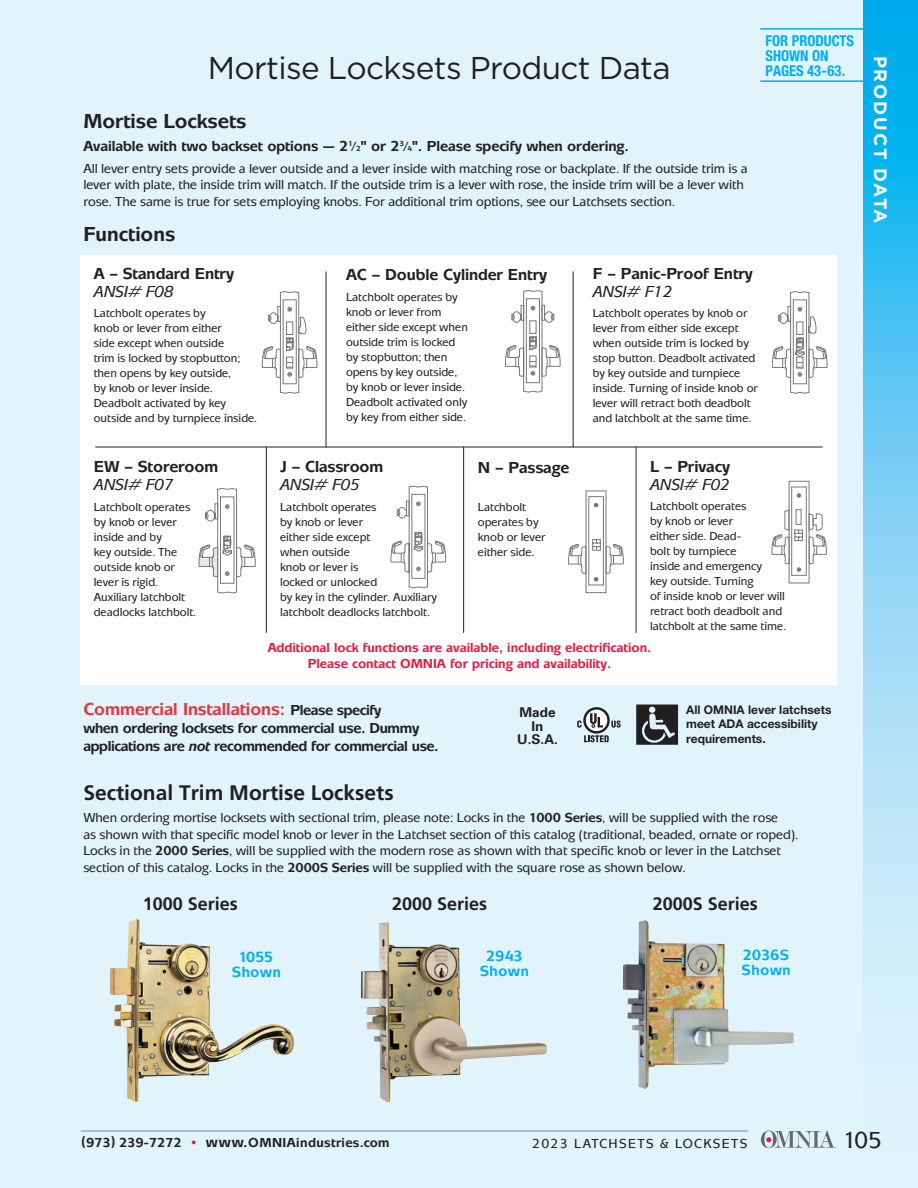
<style>
.page{position:relative;width:918px;height:1188px;background:#e1f4fc}
.page>*{position:absolute;margin:0;border:0;box-sizing:border-box;transform-origin:0 0}
.t1{font:31.5px "Gotham";letter-spacing:-.02em;color:#231f20}
.t2{font:500 24px "Mixage ITC Std";color:#231f20}
.t3{font:700 21px "Frutiger LT Std";color:#231f20}
.t4{font:700 21px "Mixage ITC Std";color:#231f20}
.t5{font:700 18px "Mixage ITC Std";letter-spacing:-.005em;color:#e1373d}
.t6{font:700 18px "Frutiger LT Std";color:#231f20}
.t7{font:700 18px "Gotham";letter-spacing:.1em;color:#fff}
.t8{font:700 16.5px "Mixage ITC Std";letter-spacing:-.005em;color:#231f20}
.t9{font:italic 500 16.5px "Mixage ITC Std";letter-spacing:-.005em;color:#231f20}
.t10{font:700 15px/18px "Mixage ITC Std";letter-spacing:-.025em;color:#231f20}
.t11{font:700 15px "Mixage ITC Std";letter-spacing:-.005em;color:#231f20}
.t12{font:700 condensed 15px/15px "Helvetica Neue LT Std";color:#00aeef}
.t13{font:500 13.5px/16.5px "Mixage ITC Std";letter-spacing:-.005em;color:#231f20}
.t14{font:700 13.5px/16.5px "Mixage ITC Std";color:#e4183e;text-align:center}
.t15{font:700 13.5px "Mixage ITC Std";letter-spacing:.025em;color:#231f20}
.t16{font:700 13.5px/15px "Mixage";letter-spacing:.025em;color:#00aeef;text-align:center}
.t17{font:500 13.5px "Mixage ITC Std";letter-spacing:.1em;color:#231f20}
.t18{font:700 13.5px/13.5px "Univers LT Pro 65";color:#231f20;text-align:center}
.t19{font:500 12px/15px "Mixage ITC Std";letter-spacing:-.005em;color:#231f20}
.t20{font:700 12px/14.4px "Helvetica Neue LT Std";color:#231f20}
.s1{font-size:13.8px}
.s2{font-size:7.65px}
.s3{font-size:15px;color:#231f20}
.s4{font-style:italic}
.s5{font-weight:700}
.s6{font-weight:400;color:#e4183e}
.s7{font-size:15px}
</style>
<div class="page">
<svg style="left:863px;top:0;width:55px;height:1015px;background:#72cef4"></svg>
<hr style="left:81px;top:1131px;width:667px;height:1px;background:#231f20">
<svg style="left:761px;top:1131px;width:75px;height:17px"></svg>
<svg style="left:584px;top:735px;width:25px;height:7px"></svg>
<svg style="left:611px;top:720px;width:10px;height:8px"></svg>
<svg style="left:583px;top:707px;width:27px;height:27px"></svg>
<div style="left:586px;top:710px;width:21px;height:21px;background:#fff;border-radius:50%"></div>
<svg style="left:590px;top:713px;width:13px;height:14px"></svg>
<svg style="left:577px;top:720px;width:5px;height:8px"></svg>
<div style="left:80px;top:255px;width:757px;height:430px;background:#fff"></div>
<svg style="left:262px;top:291px;width:55px;height:103px"></svg>
<svg style="left:505px;top:290px;width:56px;height:102px"></svg>
<svg style="left:199px;top:488px;width:57px;height:105px"></svg>
<svg style="left:568px;top:490px;width:56px;height:103px"></svg>
<svg style="left:391px;top:486px;width:55px;height:102px"></svg>
<svg style="left:772px;top:291px;width:55px;height:103px"></svg>
<hr style="left:326px;top:272px;width:1px;height:175px;background:#231f20">
<hr style="left:266px;top:447px;width:1px;height:186px;background:#231f20">
<hr style="left:463px;top:447px;width:1px;height:186px;background:#231f20">
<hr style="left:636px;top:447px;width:1px;height:186px;background:#231f20">
<hr style="left:573px;top:272px;width:1px;height:175px;background:#231f20">
<hr style="left:95px;top:447px;width:728px;height:1px;background:#231f20">
<img style="left:636px;top:704px;width:43px;height:41px">
<hr style="left:760px;top:28px;width:105px;height:2px;background:#00aeef">
<hr style="left:760px;top:80px;width:105px;height:2px;background:#00aeef">
<img style="left:361px;top:922px;width:186px;height:181px">
<img style="left:110px;top:919px;width:184px;height:183px">
<img style="left:623px;top:920px;width:171px;height:169px">
<svg style="left:771px;top:481px;width:56px;height:102px"></svg>
<div style="left:759px;top:507px;width:24px;height:24px;background:#fff"></div>
<h1 class="t1" style="left:208px;top:51px;width:464px">Mortise Locksets Product Data</h1>
<h3 class="t4" style="left:83px;top:109px;width:164px">Mortise Locksets</h3>
<p class="t11" style="left:83px;top:137px;width:547px">Available with two backset options — 2<sup>1</sup><span class="s1">⁄</span><span class="s2">2</span>" or 2<sup>3</sup><span class="s1">⁄</span><span class="s2">4</span>". Please specify when ordering.</p>
<p class="t13" style="left:83px;top:160px;width:666px">All lever entry sets provide a lever outside and a lever inside with matching rose or backplate. If the outside trim is a lever with plate, the inside trim will match. If the outside trim is a lever with rose, the inside trim will be a lever with rose. The same is true for sets employing knobs. For additional trim options, see our Latchsets section.</p>
<h3 class="t4" style="left:83px;top:221px;width:93px">Functions</h3>
<p class="t12" style="left:765px;top:33px;width:90px">FOR PRODUCTS<br>SHOWN ON<br>PAGES 43-63.</p>
<h3 class="t8" style="left:94px;top:263px;width:142px">A – Standard Entry</h3>
<h3 class="t9" style="left:94px;top:282px;width:81px">ANSI# F08</h3>
<p class="t19" style="left:94px;top:306px;width:165px">Latchbolt operates by<br>knob or lever from either<br>side except when outside<br>trim is locked by stopbutton; then opens by key outside,<br>by knob or lever inside.<br>Deadbolt activated by key outside and by turnpiece inside.</p>
<h3 class="t8" style="left:94px;top:457px;width:126px">EW – Storeroom</h3>
<h3 class="t9" style="left:94px;top:475px;width:81px">ANSI# F07</h3>
<p class="t19" style="left:94px;top:499px;width:104px">Latchbolt operates by knob or lever inside and by<br>key outside. The outside knob or lever is rigid.<br>Auxiliary latchbolt deadlocks latchbolt.</p>
<h3 class="t8" style="left:346px;top:265px;width:203px">AC – Double Cylinder Entry</h3>
<p class="t19" style="left:346px;top:289px;width:123px">Latchbolt operates by knob or lever from either side except when outside trim is locked by stopbutton; then opens by key outside, by knob or lever inside.<br>Deadbolt activated only by key from either side.</p>
<h3 class="t8" style="left:280px;top:457px;width:105px">J – Classroom</h3>
<h3 class="t9" style="left:280px;top:475px;width:81px">ANSI# F05</h3>
<p class="t19" style="left:280px;top:499px;width:158px">Latchbolt operates<br>by knob or lever<br>either side except<br>when outside<br>knob or lever is<br>locked or unlocked<br>by key in the cylinder. Auxiliary latchbolt deadlocks latchbolt.</p>
<h3 class="t8" style="left:478px;top:457px;width:93px">N – Passage</h3>
<p class="t19" style="left:478px;top:500px;width:69px">Latchbolt operates by knob or lever either side.</p>
<h3 class="t8" style="left:593px;top:263px;width:162px">F – Panic-Proof Entry</h3>
<h3 class="t9" style="left:593px;top:282px;width:81px">ANSI# F12</h3>
<p class="t19" style="left:593px;top:306px;width:167px">Latchbolt operates by knob or lever from either side except when outside trim is locked by stop button. Deadbolt activated by key outside and turnpiece inside. Turning of inside knob or lever will retract both deadbolt and latchbolt at the same time.</p>
<h3 class="t8" style="left:650px;top:456px;width:81px">L – Privacy</h3>
<h3 class="t9" style="left:650px;top:474px;width:81px">ANSI# F02</h3>
<p class="t19" style="left:650px;top:498px;width:138px">Latchbolt operates<br>by knob or lever<br>either side. Dead-<br>bolt by turnpiece<br>inside and emergency<br>key outside. Turning<br>of inside knob or lever will retract both deadbolt and latchbolt at the same time.</p>
<p class="t14" style="left:268px;top:639px;width:385px">Additional lock functions are available, including electrification.<br>Please contact OMNIA for pricing and availability.</p>
<h3 class="t5" style="left:83px;top:698px;width:300px">Commercial Installations: <span class="s3">Please specify</span></h3>
<p class="t10" style="left:83px;top:719px;width:357px">when ordering locksets for commercial use. Dummy applications are <span class="s4">not</span> recommended for commercial use.</p>
<p class="t18" style="left:517px;top:705px;width:42px">Made<br>In<br>U.S.A.</p>
<p class="t20" style="left:686px;top:702px;width:147px">All OMNIA lever latchsets meet ADA accessibility requirements.</p>
<h3 class="t3" style="left:83px;top:781px;width:312px">Sectional Trim Mortise Locksets</h3>
<p class="t13" style="left:83px;top:809px;width:717px">When ordering mortise locksets with sectional trim, please note: Locks in the <span class="s5">1000 Series</span>, will be supplied with the rose<br>as shown with that specific model knob or lever in the Latchset section of this catalog (traditional, beaded, ornate or roped).<br>Locks in the <span class="s5">2000 Series</span>, will be supplied with the modern rose as shown with that specific knob or lever in the Latchset section of this catalog. Locks in the <span class="s5">2000S Series</span> will be supplied with the square rose as shown below.</p>
<h3 class="t6" style="left:143px;top:893px;width:97px">1000 Series</h3>
<h3 class="t6" style="left:392px;top:893px;width:97px">2000 Series</h3>
<h3 class="t6" style="left:653px;top:893px;width:107px">2000S Series</h3>
<p class="t16" style="left:742px;top:948px;width:51px;text-align:left">2036S<br>Shown</p>
<p class="t16" style="left:232px;top:950px;width:51px">1055<br>Shown</p>
<p class="t16" style="left:480px;top:949px;width:51px">2943<br>Shown</p>
<h3 class="t7" style="left:891px;top:56px;width:170px;rotate:90deg">PRODUCT DATA</h3>
<p class="t15" style="left:81px;top:1134px;width:310px">(973) 239-7272 <span class="s6">•</span> <span class="s7">www.</span>OMNIAindustries.com</p>
<p class="t17" style="left:532px;top:1135px;width:217px">2023 LATCHSETS &amp; LOCKSETS</p>
<h2 class="t2" style="left:842px;top:1126px;width:41px">105</h2>
</div>
